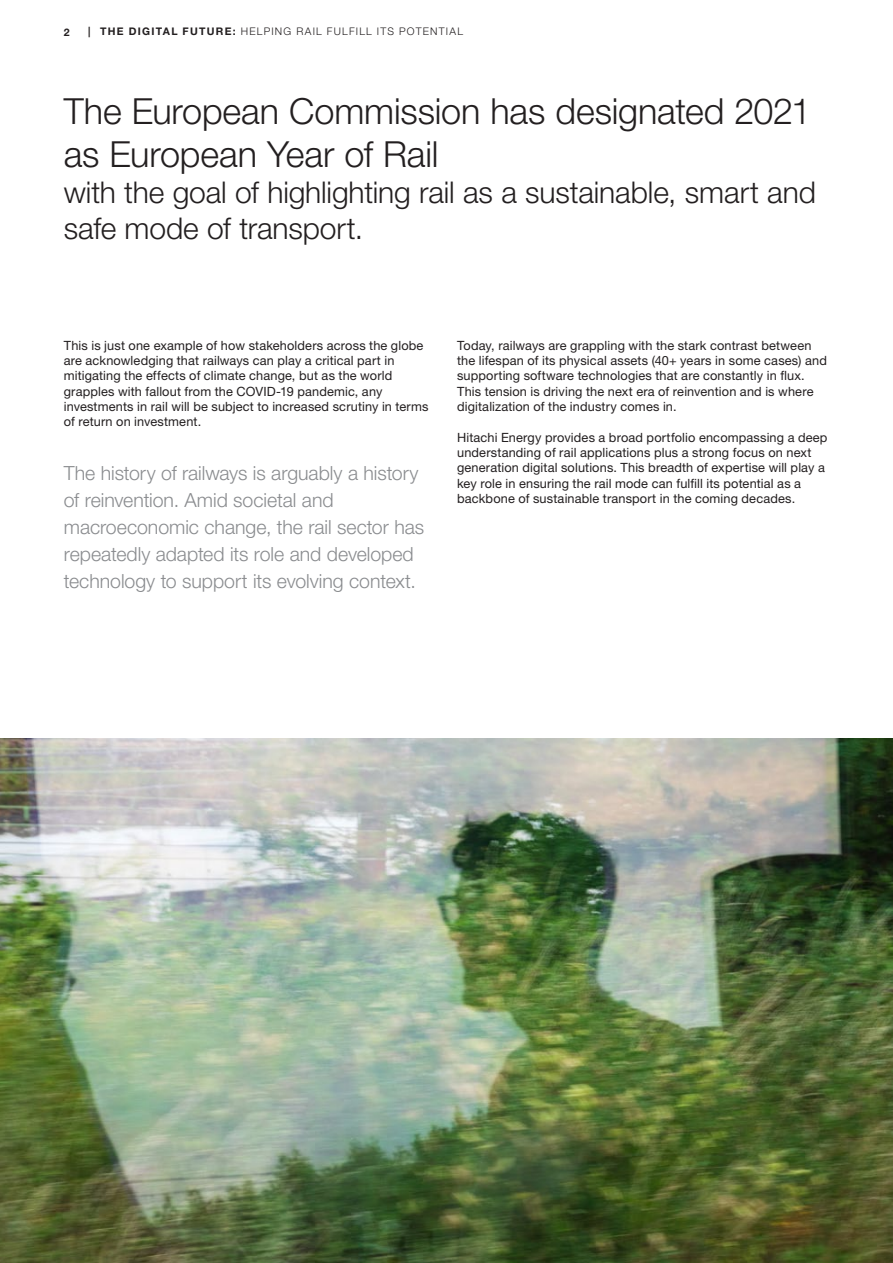
<style>
.page{position:relative;width:893px;height:1263px;background:#fff}
.page>*{position:absolute;margin:0;border:0;box-sizing:border-box;transform-origin:0 0}
.Headline_M_24pt_28_8{font:300 36px/43.2px "Helvetica Neue LT Pro";letter-spacing:-.005em;color:#231f20}
.Subheadline_M_20pt_2{font:300 30px/36px "Helvetica Neue LT Pro";letter-spacing:-.005em;color:#231f20}
.Quote_13pt_18pt{font:300 19.5px/27px "Helvetica Neue LT Pro";color:#8a8c8f}
.Copytext_8_5pt_10_2p{font:12.75px/15.3px "Helvetica Neue LT Pro";letter-spacing:.01em;color:#231f20}
.t1{font:300 10.5px "Helvetica Neue LT Pro";letter-spacing:.12em;color:#231f20}
.t2{font:700 10.5px "Helvetica Neue LT Pro";color:#231f20}
.s1{font-weight:700}
</style>
<div class="page">
<img style="left:0;top:739px;width:893px;height:524px">
<hr style="left:892px;top:739px;width:1px;height:165px;background:#ed1a33">
<p class="t2" style="left:64px;top:25px;width:7px">2</p>
<p class="t1" style="left:88px;top:25px;width:376px"><span class="s1">| THE DIGITAL FUTURE:</span> HELPING RAIL FULFILL ITS POTENTIAL</p>
<p class="Headline_M_24pt_28_8" style="left:64px;top:89px;width:749px">The European Commission has designated 2021 as European Year of Rail</p>
<p class="Subheadline_M_20pt_2" style="left:64px;top:174px;width:754px">with the goal of highlighting rail as a sustainable, smart and safe mode of transport.</p>
<p class="Copytext_8_5pt_10_2p" style="left:64px;top:337px;width:366px">This is just one example of how stakeholders across the globe are acknowledging that railways can play a critical part in mitigating the effects of climate change, but as the world grapples with fallout from the COVID-19 pandemic, any investments in rail will be subject to increased scrutiny in terms of return on investment.</p>
<p class="Quote_13pt_18pt" style="left:64px;top:459px;width:362px">The history of railways is arguably a history of reinvention. Amid societal and macroeconomic change, the rail sector has repeatedly adapted its role and developed technology to support its evolving context.</p>
<p class="Copytext_8_5pt_10_2p" style="left:457px;top:337px;width:371px">Today, railways are grappling with the stark contrast between the lifespan of its physical assets (40+ years in some cases) and supporting software technologies that are constantly in flux.<br>This tension is driving the next era of reinvention and is where digitalization of the industry comes in.</p>
<p class="Copytext_8_5pt_10_2p" style="left:457px;top:429px;width:372px">Hitachi Energy provides a broad portfolio encompassing a deep understanding of rail applications plus a strong focus on next generation digital solutions. This breadth of expertise will play a key role in ensuring the rail mode can fulfill its potential as a backbone of sustainable transport in the coming decades.</p>
</div>
